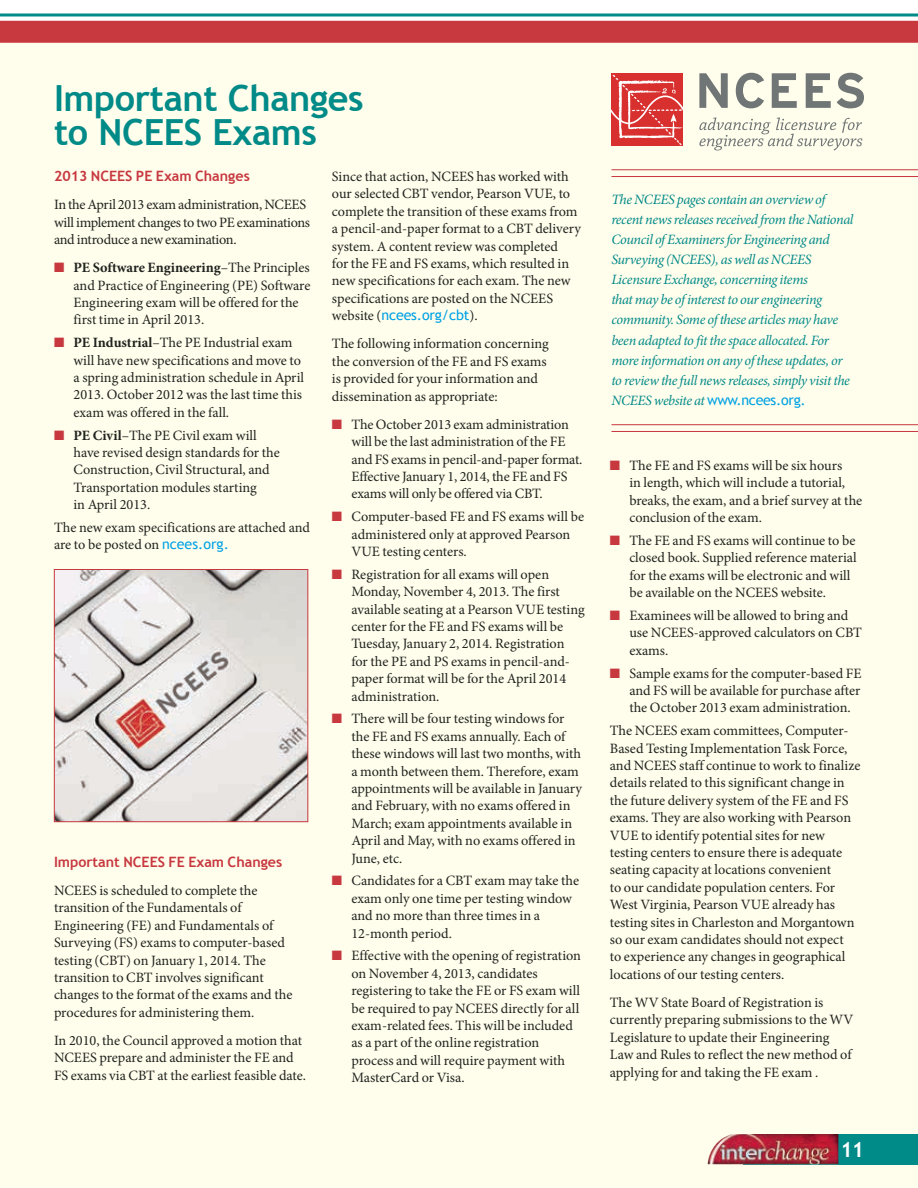
<style>
.page{position:relative;width:918px;height:1188px;background:#fff}
.page>*{position:absolute;margin:0;border:0;box-sizing:border-box;transform-origin:0 0}
.t1{font:700 36px/34.5px "Trebuchet MS";letter-spacing:-.01em;color:#008a88}
.t2{font:700 21px "Trebuchet MS";color:#fff}
.t3{font:14.25px/17.4px "Minion Pro";letter-spacing:-.005em;color:#20231e}
.t4{font:italic 14.25px/20.1px "Minion Pro";letter-spacing:-.025em;color:#008a88}
.t5{font:700 14.25px "Trebuchet MS";color:#c7383f}
.t6{font:14.25px "Trebuchet MS";letter-spacing:-.01em;color:#00a2e3}
.s1{color:#c7383f}
.s2{font-weight:700}
.s3{font-family:"Trebuchet MS";color:#00a2e3}
.s4{font-family:"Minion Pro";color:#20231e}
.s5{font-family:"Trebuchet MS";font-style:normal;color:#00a2e3}
</style>
<div class="page">
<div style="left:0;top:30px;width:918px;height:1158px;background:#fffdec"></div>
<hr style="left:0;top:14px;width:918px;height:2px;background:#008a88">
<div style="left:0;top:21px;width:918px;height:22px;background:#c7383f"></div>
<div style="left:743px;top:1134px;width:175px;height:30px;background:#008a88"></div>
<img style="left:708px;top:1134px;width:130px;height:30px">
<div style="left:611px;top:73px;width:71px;height:73px;background:#d8302f"></div>
<svg style="left:610px;top:75px;width:74px;height:70px"></svg>
<svg style="left:699px;top:73px;width:29px;height:35px"></svg>
<svg style="left:736px;top:73px;width:28px;height:35px"></svg>
<svg style="left:772px;top:73px;width:25px;height:35px"></svg>
<svg style="left:806px;top:73px;width:25px;height:35px"></svg>
<svg style="left:837px;top:73px;width:27px;height:35px"></svg>
<svg style="left:699px;top:117px;width:163px;height:33px"></svg>
<hr style="left:611px;top:424px;width:307px;height:1px;background:#c7383f">
<hr style="left:611px;top:431px;width:307px;height:1px;background:#c7383f">
<img style="left:56px;top:571px;width:250px;height:249px">
<div style="left:54px;top:569px;width:254px;height:253px;border:1px solid #c7383f"></div>
<hr style="left:611px;top:169px;width:307px;height:1px;background:#c7383f">
<hr style="left:611px;top:176px;width:307px;height:1px;background:#c7383f">
<h1 class="t1" style="left:54px;top:81px;width:311px">Important Changes to NCEES Exams</h1>
<p class="t5" style="left:54px;top:167px;width:197px">2013 NCEES PE Exam Changes</p>
<p class="t3" style="left:54px;top:196px;width:258px">In the April 2013 exam administration, NCEES will implement changes to two PE examinations and introduce a new examination.</p>
<p class="t3" style="left:74px;top:259px;width:238px;text-indent:-20px"><span class="s1">■</span> <span class="s2">PE Software Engineering</span>–The Principles and Practice of Engineering (PE) Software Engineering exam will be offered for the first time in April 2013.</p>
<p class="t3" style="left:74px;top:334px;width:232px;text-indent:-20px"><span class="s1">■</span> <span class="s2">PE Industrial</span>–The PE Industrial exam will have new specifications and move to a spring administration schedule in April 2013. October 2012 was the last time this exam was offered in the fall.</p>
<p class="t3" style="left:74px;top:426px;width:208px;text-indent:-20px"><span class="s1">■</span> <span class="s2">PE Civil</span>–The PE Civil exam will have revised design standards for the<br>Construction, Civil Structural, and<br>Transportation modules starting<br>in April 2013.</p>
<p class="t3" style="left:54px;top:519px;width:258px">The new exam specifications are attached and are to be posted on <span class="s3">ncees.org.</span></p>
<p class="t3" style="left:332px;top:168px;width:251px">Since that action, NCEES has worked with our selected CBT vendor, Pearson VUE, to complete the transition of these exams from a pencil-and-paper format to a CBT delivery system. A content review was completed<br>for the FE and FS exams, which resulted in new specifications for each exam. The new specifications are posted on the NCEES</p>
<p class="t6" style="left:332px;top:307px;width:147px"><span class="s4">website (</span>ncees.org/cbt<span class="s4">).</span></p>
<p class="t3" style="left:332px;top:335px;width:218px">The following information concerning the conversion of the FE and FS exams is provided for your information and dissemination as appropriate:</p>
<p class="t3" style="left:351px;top:416px;width:233px;text-indent:-20px"><span class="s1">■</span> The October 2013 exam administration will be the last administration of the FE and FS exams in pencil-and-paper format.<br>Effective January 1, 2014, the FE and FS exams will only be offered via CBT.</p>
<p class="t3" style="left:351px;top:508px;width:234px;text-indent:-20px"><span class="s1">■</span> Computer-based FE and FS exams will be administered only at approved Pearson<br>VUE testing centers.</p>
<p class="t3" style="left:351px;top:566px;width:235px;text-indent:-20px"><span class="s1">■</span> Registration for all exams will open Monday, November 4, 2013. The first available seating at a Pearson VUE testing center for the FE and FS exams will be Tuesday, January 2, 2014. Registration<br>for the PE and PS exams in pencil-and&shy;paper format will be for the April 2014 administration.</p>
<p class="t3" style="left:351px;top:710px;width:232px;text-indent:-20px"><span class="s1">■</span> There will be four testing windows for the FE and FS exams annually. Each of these windows will last two months, with a month between them. Therefore, exam appointments will be available in January and February, with no exams offered in March; exam appointments available in April and May, with no exams offered in June, etc.</p>
<p class="t3" style="left:351px;top:872px;width:229px;text-indent:-20px"><span class="s1">■</span> Candidates for a CBT exam may take the exam only one time per testing window and no more than three times in a<br>12-month period.</p>
<p class="t3" style="left:351px;top:947px;width:231px;text-indent:-20px"><span class="s1">■</span> Effective with the opening of registration on November 4, 2013, candidates registering to take the FE or FS exam will be required to pay NCEES directly for all exam-related fees. This will be included as a part of the online registration process and will require payment with MasterCard or Visa.</p>
<p class="t5" style="left:54px;top:853px;width:230px">Important NCEES FE Exam Changes</p>
<p class="t3" style="left:54px;top:882px;width:240px">NCEES is scheduled to complete the transition of the Fundamentals of Engineering (FE) and Fundamentals of Surveying (FS) exams to computer-based testing (CBT) on January 1, 2014. The transition to CBT involves significant changes to the format of the exams and the procedures for administering them.</p>
<p class="t3" style="left:54px;top:1032px;width:254px">In 2010, the Council approved a motion that<br>NCEES prepare and administer the FE and<br>FS exams via CBT at the earliest feasible date.</p>
<p class="t4" style="left:611px;top:189px;width:244px">The NCEES pages contain an overview of recent news releases received from the National Council of Examiners for Engineering and Surveying (NCEES), as well as NCEES Licensure Exchange, concerning items<br>that may be of interest to our engineering community. Some of these articles may have been adapted to fit the space allocated. For more information on any of these updates, or to review the full news releases, simply visit the NCEES website at <span class="s5">www.ncees.org.</span></p>
<p class="t3" style="left:629px;top:457px;width:234px;text-indent:-20px"><span class="s1">■</span> The FE and FS exams will be six hours<br>in length, which will include a tutorial, breaks, the exam, and a brief survey at the conclusion of the exam.</p>
<p class="t3" style="left:629px;top:532px;width:229px;text-indent:-20px"><span class="s1">■</span> The FE and FS exams will continue to be closed book. Supplied reference material for the exams will be electronic and will be available on the NCEES website.</p>
<p class="t3" style="left:629px;top:607px;width:234px;text-indent:-20px"><span class="s1">■</span> Examinees will be allowed to bring and use NCEES-approved calculators on CBT exams.</p>
<p class="t3" style="left:629px;top:665px;width:234px;text-align:justify;text-indent:-20px"><span class="s1">■</span> Sample exams for the computer-based FE and FS will be available for purchase after the October 2013 exam administration.</p>
<p class="t3" style="left:610px;top:722px;width:252px">The NCEES exam committees, Computer-Based Testing Implementation Task Force, and NCEES staff continue to work to finalize details related to this significant change in the future delivery system of the FE and FS exams. They are also working with Pearson VUE to identify potential sites for new testing centers to ensure there is adequate seating capacity at locations convenient<br>to our candidate population centers. For West Virginia, Pearson VUE already has testing sites in Charleston and Morgantown so our exam candidates should not expect<br>to experience any changes in geographical locations of our testing centers.</p>
<p class="t3" style="left:610px;top:994px;width:245px">The WV State Board of Registration is currently preparing submissions to the WV Legislature to update their Engineering Law and Rules to reflect the new method of applying for and taking the FE exam .</p>
<h2 class="t2" style="left:841px;top:1136px;width:25px">11</h2>
</div>
